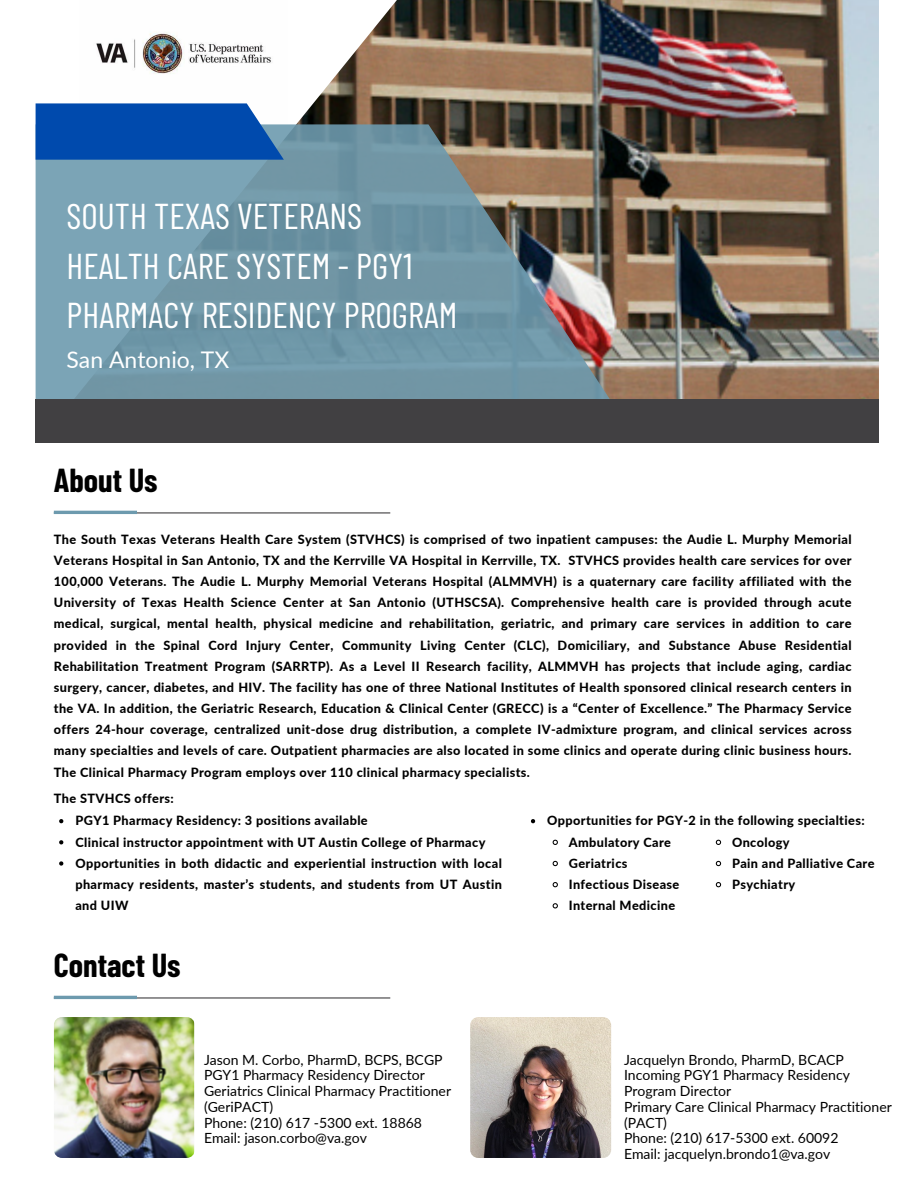
<style>
.page{position:relative;width:918px;height:1188px;background:#fff}
.page>*{position:absolute;margin:0;border:0;box-sizing:border-box;transform-origin:0 0}
.t1{font:35.85px/49.5px "Barlow Condensed";color:#fff}
.t2{font:700 32.4px "Barlow Condensed";color:#000}
.t3{font:22.95px "Lato";color:#fff}
.t4{font:13.95px/15.8px "Lato";color:#000}
.t5{font:800 12.75px/21.1px "Lato";letter-spacing:.03em;color:#000;text-align:justify}
</style>
<div class="page">
<img style="left:96px;top:0;width:783px;height:399px">
<svg style="left:36px;top:124px;width:602px;height:275px;background:#758f99"></svg>
<div style="left:36px;top:399px;width:843px;height:43px;background:#414042"></div>
<svg style="left:36px;top:103px;width:248px;height:57px;background:#1156b1"></svg>
<hr style="left:54px;top:512px;width:336px;height:1px;background:#414042">
<hr style="left:54px;top:511px;width:83px;height:3px;background:#6d9aae">
<hr style="left:54px;top:997px;width:336px;height:2px;background:#414042">
<hr style="left:54px;top:996px;width:83px;height:3px;background:#6d9aae">
<img style="left:54px;top:1017px;width:141px;height:141px;border-radius:8px">
<img style="left:470px;top:1017px;width:141px;height:141px;border-radius:8px">
<svg style="left:59px;top:819px;width:4px;height:4px"></svg>
<svg style="left:59px;top:840px;width:4px;height:4px"></svg>
<svg style="left:59px;top:861px;width:4px;height:5px"></svg>
<svg style="left:531px;top:819px;width:4px;height:4px"></svg>
<svg style="left:552px;top:839px;width:6px;height:6px"></svg>
<svg style="left:552px;top:860px;width:6px;height:7px"></svg>
<svg style="left:552px;top:882px;width:6px;height:6px"></svg>
<svg style="left:552px;top:903px;width:6px;height:6px"></svg>
<svg style="left:715px;top:839px;width:7px;height:6px"></svg>
<svg style="left:715px;top:860px;width:7px;height:7px"></svg>
<svg style="left:715px;top:882px;width:7px;height:6px"></svg>
<p class="t1" style="left:67px;top:190px;width:392px">SOUTH TEXAS VETERANS<br>HEALTH CARE SYSTEM - PGY1<br>PHARMACY RESIDENCY PROGRAM</p>
<p class="t3" style="left:67px;top:345px;width:164px">San Antonio, TX</p>
<p class="t2" style="left:54px;top:459px;width:105px">About Us</p>
<p class="t5" style="left:54px;top:528px;width:799px">The South Texas Veterans Health Care System (STVHCS) is comprised of two inpatient campuses: the Audie L. Murphy Memorial Veterans Hospital in San Antonio, TX and the Kerrville VA Hospital in Kerrville, TX. STVHCS provides health care services for over 100,000 Veterans. The Audie L. Murphy Memorial Veterans Hospital (ALMMVH) is a quaternary care facility affiliated with the University of Texas Health Science Center at San Antonio (UTHSCSA). Comprehensive health care is provided through acute medical, surgical, mental health, physical medicine and rehabilitation, geriatric, and primary care services in addition to care provided in the Spinal Cord Injury Center, Community Living Center (CLC), Domiciliary, and Substance Abuse Residential Rehabilitation Treatment Program (SARRTP). As a Level II Research facility, ALMMVH has projects that include aging, cardiac surgery, cancer, diabetes, and HIV. The facility has one of three National Institutes of Health sponsored clinical research centers in the VA. In addition, the Geriatric Research, Education &amp; Clinical Center (GRECC) is a “Center of Excellence.” The Pharmacy Service offers 24-hour coverage, centralized unit-dose drug distribution, a complete IV-admixture program, and clinical services across many specialties and levels of care. Outpatient pharmacies are also located in some clinics and operate during clinic business hours.<br>The Clinical Pharmacy Program employs over 110 clinical pharmacy specialists.</p>
<p class="t5" style="left:54px;top:787px;width:122px">The STVHCS offers:</p>
<p class="t5" style="left:75px;top:810px;width:294px">PGY1 Pharmacy Residency: 3 positions available</p>
<p class="t5" style="left:75px;top:831px;width:412px">Clinical instructor appointment with UT Austin College of Pharmacy</p>
<p class="t5" style="left:75px;top:852px;width:428px">Opportunities in both didactic and experiential instruction with local pharmacy residents, master’s students, and students from UT Austin and UIW</p>
<p class="t2" style="left:54px;top:944px;width:128px">Contact Us</p>
<p class="t4" style="left:204px;top:1051px;width:240px">Jason M. Corbo, PharmD, BCPS, BCGP</p>
<p class="t4" style="left:204px;top:1067px;width:222px">PGY1 Pharmacy Residency Director</p>
<p class="t4" style="left:204px;top:1083px;width:249px">Geriatrics Clinical Pharmacy Practitioner (GeriPACT)</p>
<p class="t4" style="left:204px;top:1114px;width:220px">Phone: (210) 617 -5300 ext. 18868</p>
<p class="t4" style="left:204px;top:1130px;width:164px">Email: jason.corbo@va.gov</p>
<p class="t5" style="left:547px;top:810px;width:319px">Opportunities for PGY-2 in the following specialties:</p>
<p class="t5" style="left:569px;top:831px;width:104px">Ambulatory Care</p>
<p class="t5" style="left:569px;top:852px;width:60px">Geriatrics</p>
<p class="t5" style="left:569px;top:873px;width:112px">Infectious Disease</p>
<p class="t5" style="left:569px;top:895px;width:108px">Internal Medicine</p>
<p class="t5" style="left:732px;top:831px;width:59px">Oncology</p>
<p class="t5" style="left:732px;top:852px;width:144px">Pain and Palliative Care</p>
<p class="t5" style="left:732px;top:873px;width:65px">Psychiatry</p>
<p class="t4" style="left:624px;top:1051px;width:221px">Jacquelyn Brondo, PharmD, BCACP</p>
<p class="t4" style="left:624px;top:1067px;width:227px">Incoming PGY1 Pharmacy Residency</p>
<p class="t4" style="left:624px;top:1083px;width:109px">Program Director</p>
<p class="t4" style="left:624px;top:1099px;width:269px">Primary Care Clinical Pharmacy Practitioner (PACT)</p>
<p class="t4" style="left:624px;top:1130px;width:216px">Phone: (210) 617-5300 ext. 60092</p>
<p class="t4" style="left:624px;top:1146px;width:208px">Email: jacquelyn.brondo1@va.gov</p>
</div>
